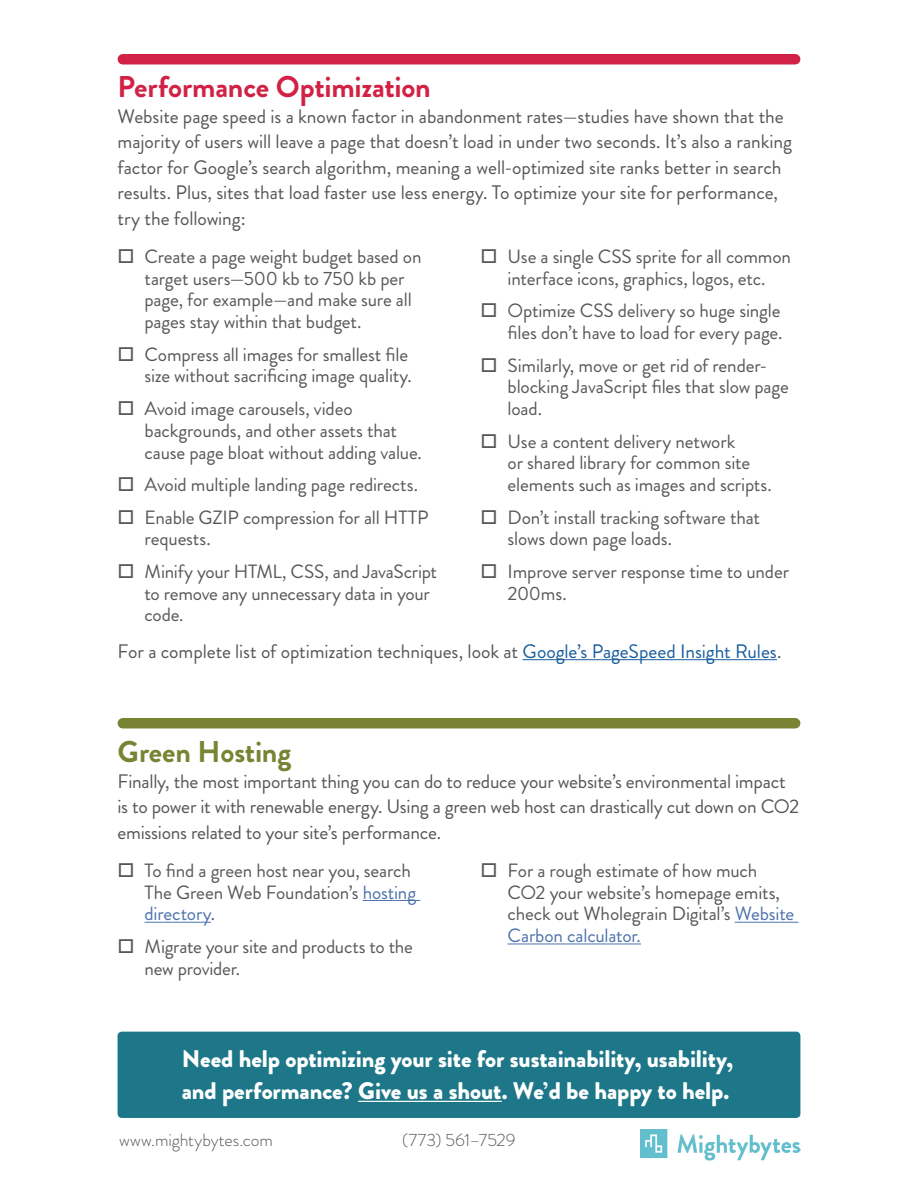
<style>
.page{position:relative;width:918px;height:1188px;background:#fff}
.page>*{position:absolute;margin:0;border:0;box-sizing:border-box;transform-origin:0 0}
.Subhead{font:700 30px "Brandon Grotesque";letter-spacing:-.01em;color:#d12246}
.Subhead-2{font:700 30px "Brandon Grotesque";letter-spacing:-.005em;color:#788434}
.Bolded_Body{font:900 24px/31.5px "Brandon Grotesque";letter-spacing:-.005em;color:#fff}
.Body{font:19.5px/25.5px "Brandon Grotesque";letter-spacing:-.01em;color:#555656}
.t1{font:19.2px/21.8px "Brandon Grotesque";letter-spacing:-.01em;color:#57585a}
.t2{font:300 17.7px "Brandon Grotesque";color:#555656}
.s1{color:#175d9e}
.s2{color:#4d72ac}
</style>
<div class="page">
<div style="left:118px;top:1032px;width:682px;height:86px;background:#1d7788;border-radius:4px"></div>
<hr style="left:523px;top:659px;width:254px;height:1px;background:#175d9e">
<div style="left:123px;top:718px;width:672px;height:10px;background:#788434"></div>
<div style="left:123px;top:54px;width:672px;height:10px;background:#d12246"></div>
<hr style="left:363px;top:900px;width:57px;height:1px;background:#4d72ac">
<hr style="left:145px;top:922px;width:66px;height:1px;background:#4d72ac">
<hr style="left:735px;top:922px;width:63px;height:1px;background:#4d72ac">
<hr style="left:508px;top:943px;width:133px;height:1px;background:#4d72ac">
<img style="left:640px;top:1130px;width:160px;height:31px">
<hr style="left:358px;top:1101px;width:144px;height:1px;background:#fff">
<p class="Subhead" style="left:118px;top:66px;width:315px">Performance Optimization</p>
<p class="Body" style="left:118px;top:104px;width:676px">Website page speed is a known factor in abandonment rates—studies have shown that the majority of users will leave a page that doesn’t load in under two seconds. It’s also a ranking factor for Google’s search algorithm, meaning a well-optimized site ranks better in search results. Plus, sites that load faster use less energy. To optimize your site for performance, try the following:</p>
<p class="t1" style="left:145px;top:246px;width:279px">Create a page weight budget based on target users—500 kb to 750 kb per page, for example—and make sure all pages stay within that budget.</p>
<p class="t1" style="left:145px;top:344px;width:269px">Compress all images for smallest file size without sacrificing image quality.</p>
<p class="t1" style="left:145px;top:398px;width:279px">Avoid image carousels, video backgrounds, and other assets that cause page bloat without adding value.</p>
<p class="t1" style="left:145px;top:474px;width:275px">Avoid multiple landing page redirects.</p>
<p class="t1" style="left:145px;top:506px;width:286px">Enable GZIP compression for all HTTP requests.</p>
<p class="t1" style="left:145px;top:561px;width:294px">Minify your HTML, CSS, and JavaScript to remove any unnecessary data in your code.</p>
<p class="t1" style="left:508px;top:246px;width:285px">Use a single CSS sprite for all common interface icons, graphics, logos, etc.</p>
<p class="t1" style="left:508px;top:300px;width:276px">Optimize CSS delivery so huge single files don’t have to load for every page.</p>
<p class="t1" style="left:508px;top:354px;width:283px">Similarly, move or get rid of render&shy;blocking JavaScript files that slow page load.</p>
<p class="t1" style="left:508px;top:430px;width:266px">Use a content delivery network<br>or shared library for common site elements such as images and scripts.</p>
<p class="t1" style="left:508px;top:506px;width:254px">Don’t install tracking software that slows down page loads.</p>
<p class="t1" style="left:508px;top:561px;width:283px">Improve server response time to under<br>200ms.</p>
<p class="Body" style="left:118px;top:639px;width:665px">For a complete list of optimization techniques, look at <span class="s1">Google’s PageSpeed Insight Rules</span>.</p>
<p class="Subhead-2" style="left:118px;top:731px;width:175px">Green Hosting</p>
<p class="Body" style="left:118px;top:769px;width:683px">Finally, the most important thing you can do to reduce your website’s environmental impact is to power it with renewable energy. Using a green web host can drastically cut down on CO2 emissions related to your site’s performance.</p>
<p class="t1" style="left:145px;top:860px;width:273px">To find a green host near you, search<br>The Green Web Foundation’s <span class="s2">hosting directory</span>.</p>
<p class="t1" style="left:145px;top:936px;width:270px">Migrate your site and products to the new provider.</p>
<p class="t1" style="left:508px;top:860px;width:288px">For a rough estimate of how much<br>CO2 your website’s homepage emits, check out Wholegrain Digital’s <span class="s2">Website<br>Carbon calculator.</span></p>
<p class="Bolded_Body" style="left:182px;top:1044px;width:553px">Need help optimizing your site for sustainability, usability, and performance? Give us a shout. We’d be happy to help.</p>
<p class="t2" style="left:119px;top:1128px;width:155px">www.mightybytes.com</p>
<p class="t2" style="left:402px;top:1128px;width:115px">(773) 561–7529</p>
</div>
